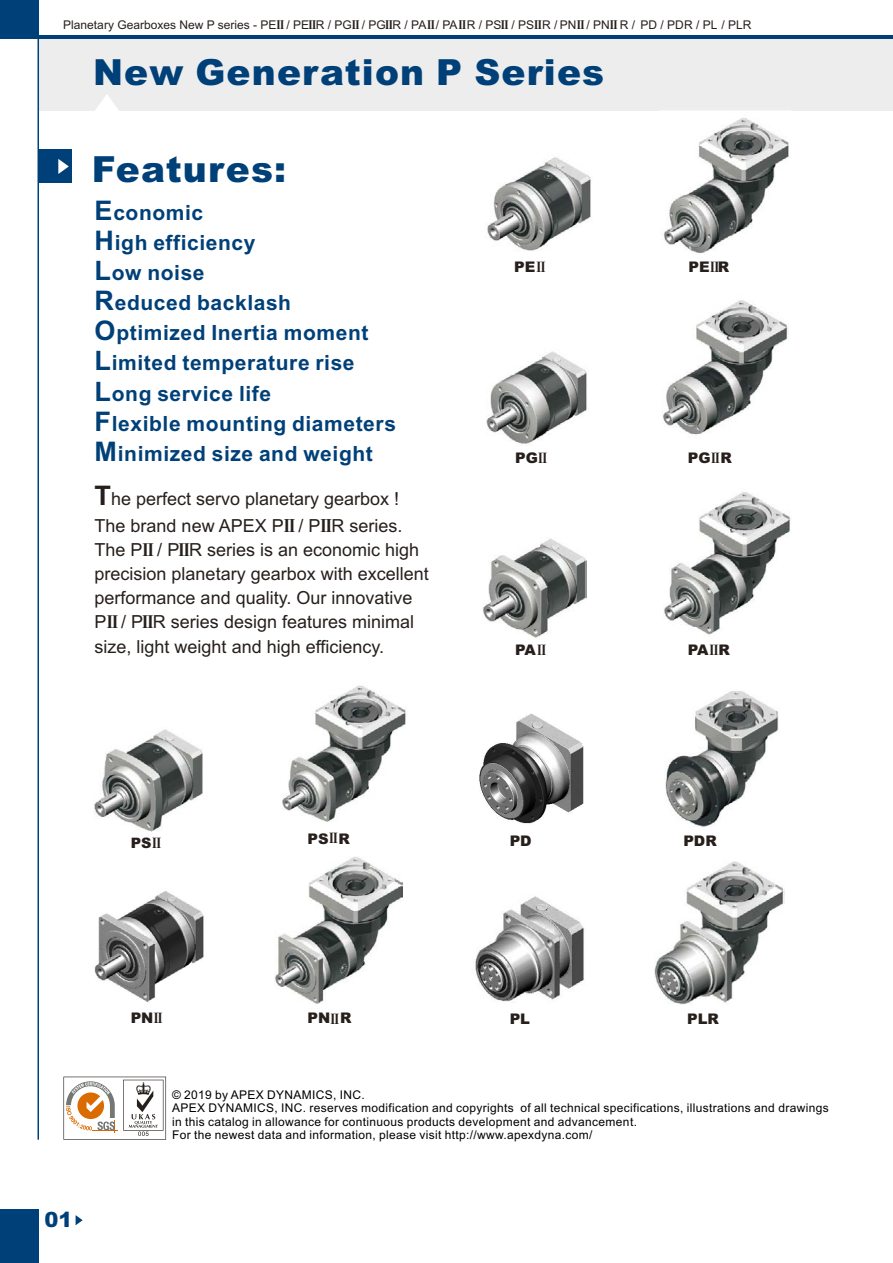
<style>
.page{position:relative;width:893px;height:1263px;background:#fff}
.page>*{position:absolute;margin:0;border:0;box-sizing:border-box;transform-origin:0 0}
.t1{font:900 36px "Arial";letter-spacing:.035em;color:#004078}
.t2{font:700 27px "Arial";color:#261f1c}
.t3{font:700 21px/30.2px "Arial";letter-spacing:.03em;color:#004078}
.t4{font:900 21px "Arial";color:#004078}
.t5{font:700 19.5px "Times New Roman";color:#261f1c;scale:.82 1}
.t6{font:700 19.2px "Times New Roman";letter-spacing:-.05em;color:#261f1c;scale:.82 1}
.t7{font:18px/24.2px "Arial";color:#261f1c}
.t8{font:700 15.6px "Times New Roman";color:#261f1c;scale:.79 1}
.t9{font:900 14.7px "Arial";color:#261f1c}
.t10{font:900 14.4px "Arial";color:#261f1c}
.t11{font:700 13.2px "Times New Roman";letter-spacing:-.05em;color:#261f1c;scale:.82 1}
.t12{font:12px/13.4px "Arial";letter-spacing:.03em;color:#000}
.t13{font:12px "Arial";color:#261f1c}
.s1{font-size:27px}
.s2{font-family:"Times New Roman";font-weight:700;font-size:15.6px}
</style>
<div class="page">
<div style="left:39px;top:38px;width:854px;height:72px;background:#ededed"></div>
<hr style="left:38px;top:0;width:1px;height:1140px;background:#004078">
<svg style="left:94px;top:95px;width:24px;height:16px"></svg>
<div style="left:0;top:1209px;width:38px;height:54px;background:#004078"></div>
<svg style="left:76px;top:1215px;width:7px;height:10px"></svg>
<hr style="left:0;top:35px;width:893px;height:3px;background:#004078">
<div style="left:0;top:0;width:38px;height:38px;background:#004078"></div>
<div style="left:38px;top:150px;width:34px;height:33px;background:#004078"></div>
<svg style="left:58px;top:159px;width:11px;height:15px"></svg>
<img style="left:487px;top:157px;width:104px;height:94px">
<img style="left:94px;top:729px;width:109px;height:103px">
<img style="left:483px;top:538px;width:103px;height:101px">
<img style="left:486px;top:351px;width:101px;height:93px">
<img style="left:275px;top:857px;width:128px;height:147px">
<img style="left:654px;top:861px;width:130px;height:143px">
<img style="left:665px;top:691px;width:114px;height:136px">
<img style="left:282px;top:686px;width:125px;height:136px">
<img style="left:664px;top:492px;width:126px;height:143px">
<img style="left:663px;top:300px;width:126px;height:135px">
<img style="left:663px;top:118px;width:126px;height:136px">
<img style="left:475px;top:896px;width:109px;height:107px">
<img style="left:479px;top:713px;width:105px;height:111px">
<img style="left:94px;top:891px;width:110px;height:111px">
<svg style="left:63px;top:1077px;width:103px;height:63px"></svg>
<p class="t13" style="left:63px;top:21px;width:690px">Planetary Gearboxes New P series - PE / PE R / PG / PG R / PA / PA R / PS / PS R / PN / PN R / PD / PD R / PL / PLR</p>
<p class="t11" style="left:276px;top:21px;width:11px">II</p>
<p class="t11" style="left:309px;top:21px;width:11px">II</p>
<p class="t11" style="left:352px;top:21px;width:11px">II</p>
<p class="t11" style="left:385px;top:21px;width:11px">II</p>
<p class="t11" style="left:427px;top:21px;width:11px">II</p>
<p class="t11" style="left:458px;top:21px;width:11px">II</p>
<p class="t11" style="left:501px;top:21px;width:11px">II</p>
<p class="t11" style="left:534px;top:21px;width:11px">II</p>
<p class="t11" style="left:577px;top:21px;width:11px">II</p>
<p class="t11" style="left:610px;top:21px;width:11px">II</p>
<h1 class="t1" style="left:93px;top:60px;width:513px">New Generation P Series</h1>
<h1 class="t1" style="left:92px;top:156px;width:196px">Features:</h1>
<h3 class="t3" style="left:95px;top:199px;width:303px"><span class="s1">E</span>conomic<br><span class="s1">H</span>igh efficiency<br><span class="s1">L</span>ow noise<br><span class="s1">R</span>educed backlash<br><span class="s1">O</span>ptimized Inertia moment<br><span class="s1">L</span>imited temperature rise<br><span class="s1">L</span>ong service life<br><span class="s1">F</span>lexible mounting diameters<br><span class="s1">M</span>inimized size and weight</h3>
<h2 class="t2" style="left:95px;top:486px;width:18px">T</h2>
<h3 class="t7" style="left:95px;top:515px;width:336px">The brand new APEX P / P R series.<br>The P / P R series is an economic high precision planetary gearbox with excellent performance and quality. Our innovative P / P R series design features minimal size, light weight and high efficiency.</h3>
<h3 class="t7" style="left:111px;top:489px;width:290px">he perfect servo planetary gearbox !</h3>
<h3 class="t5" style="left:284px;top:519px;width:16px">II</h3>
<h3 class="t5" style="left:320px;top:519px;width:16px">II</h3>
<h3 class="t6" style="left:142px;top:543px;width:15px">II</h3>
<h3 class="t6" style="left:178px;top:543px;width:15px">II</h3>
<h3 class="t6" style="left:107px;top:615px;width:58px">II II</h3>
<p class="t10" style="left:131px;top:837px;width:32px">PS<span class="s2">II</span></p>
<p class="t9" style="left:307px;top:833px;width:44px">PS R<span class="s2">II</span></p>
<p class="t9" style="left:131px;top:1012px;width:34px">PN<span class="s2">II</span></p>
<p class="t9" style="left:307px;top:1013px;width:45px">PN R</p>
<h3 class="t8" style="left:330px;top:1013px;width:13px">II</h3>
<p class="t9" style="left:514px;top:262px;width:33px">PE <span class="s2">II</span></p>
<p class="t9" style="left:689px;top:262px;width:42px">PE <span class="s2">II</span>R</p>
<p class="t9" style="left:515px;top:453px;width:33px">PG <span class="s2">II</span></p>
<p class="t9" style="left:515px;top:645px;width:32px">PA <span class="s2">II</span></p>
<p class="t9" style="left:688px;top:453px;width:45px">PG R</p>
<h3 class="t8" style="left:711px;top:453px;width:13px">II</h3>
<p class="t9" style="left:688px;top:645px;width:43px">PA R</p>
<h3 class="t8" style="left:710px;top:645px;width:13px">II</h3>
<p class="t9" style="left:510px;top:835px;width:23px">PD</p>
<p class="t9" style="left:683px;top:835px;width:35px">PDR</p>
<p class="t9" style="left:510px;top:1013px;width:22px">PL</p>
<p class="t9" style="left:687px;top:1013px;width:33px">PLR</p>
<h3 class="t4" style="left:44px;top:1212px;width:30px">01</h3>
<p class="t12" style="left:172px;top:1089px;width:658px">© 2019 by APEX DYNAMICS, INC.<br>APEX DYNAMICS, INC. reserves modification and copyrights of all technical specifications, illustrations and drawings in this catalog in allowance for continuous products development and advancement.<br>For the newest data and information, please visit http://www.apexdyna.com/</p>
</div>
